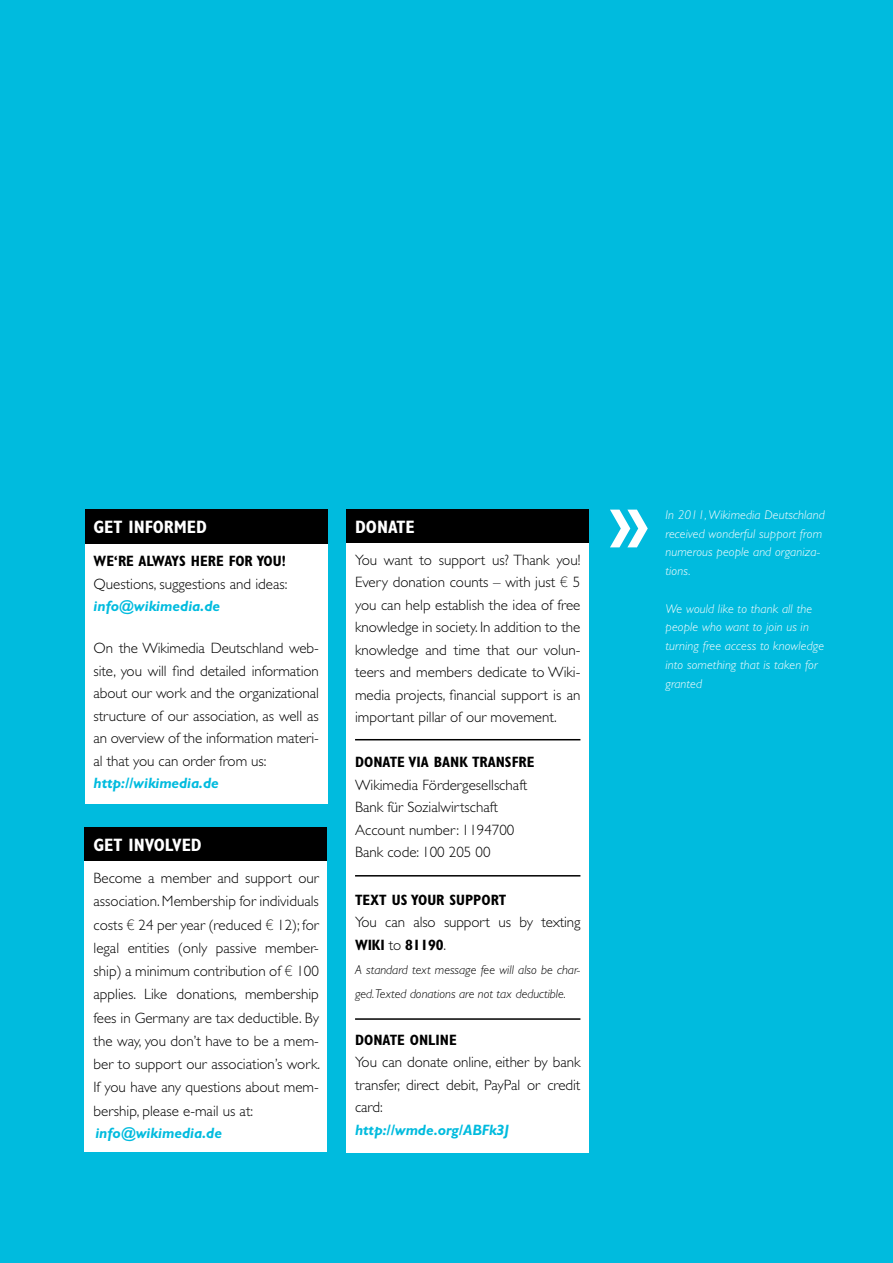
<style>
.page{position:relative;width:893px;height:1263px;background:#00bbde}
.page>*{position:absolute;margin:0;border:0;box-sizing:border-box;transform-origin:0 0}
.t1{font:700 condensed 82.2px "Gill Sans";color:#fff}
.t2{font:700 condensed 18px "Gill Sans";color:#fff}
.t3{font:300 15px/22.5px "Gill Sans";color:#000;text-align:justify}
.t4{font:italic 700 15px "Gill Sans";letter-spacing:-.005em;color:#00bbde}
.t5{font:700 condensed 15px "Gill Sans";color:#000}
.t6{font:italic 300 12.75px/18.8px "Gill Sans";letter-spacing:.01em;color:#fff}
.t7{font:italic 300 12.75px/24px "Gill Sans";color:#000}
.s1{font-family:"Helvetica Neue";font-weight:100}
.s2{font-weight:700;font-stretch:condensed}
</style>
<div class="page">
<div style="left:85px;top:543px;width:242px;height:261px;background:#fff"></div>
<div style="left:347px;top:509px;width:242px;height:34px;background:#000"></div>
<div style="left:85px;top:827px;width:242px;height:34px;background:#000"></div>
<div style="left:85px;top:509px;width:242px;height:34px;background:#000"></div>
<div style="left:85px;top:861px;width:242px;height:291px;background:#fff"></div>
<div style="left:347px;top:543px;width:242px;height:609px;background:#fff"></div>
<hr style="left:355px;top:739px;width:225px;height:1px;background:#000">
<hr style="left:355px;top:875px;width:225px;height:1px;background:#000">
<hr style="left:355px;top:1018px;width:225px;height:2px;background:#000">
<p class="t2" style="left:94px;top:517px;width:115px">GET INFORMED</p>
<p class="t5" style="left:94px;top:552px;width:194px">WE‘RE ALWAYS HERE FOR YOU!</p>
<p class="t3" style="left:94px;top:573px;width:195px">Questions, suggestions and ideas:</p>
<p class="t4" style="left:94px;top:598px;width:128px">info@wikimedia.de</p>
<p class="t3" style="left:94px;top:637px;width:227px">On the Wikimedia Deutschland web&shy;site, you will find detailed information about our work and the organizational structure of our association, as well as an overview of the information materi&shy;al that you can order from us:</p>
<p class="t4" style="left:94px;top:775px;width:127px">http://wikimedia.de</p>
<p class="t2" style="left:94px;top:834px;width:110px">GET INVOLVED</p>
<p class="t3" style="left:94px;top:866px;width:228px;line-height:23.2px">Become a member and support our association. Membership for individuals costs <span class="s1">€</span> 24 per year (reduced <span class="s1">€</span> 12); for legal entities (only passive member&shy;ship) a minimum contribution of <span class="s1">€</span> 100 applies. Like donations, membership fees in Germany are tax deductible. By the way, you don’t have to be a mem&shy;ber to support our association’s work.<br>If you have any questions about mem&shy;bership, please e-mail us at:</p>
<p class="t4" style="left:95px;top:1124px;width:128px">info@wikimedia.de</p>
<p class="t2" style="left:355px;top:517px;width:61px">DONATE</p>
<p class="t3" style="left:355px;top:549px;width:227px">You want to support us? Thank you!<br>Every donation counts – with just <span class="s1">€</span> 5 you can help establish the idea of free knowledge in society. In addition to the knowledge and time that our volun&shy;teers and members dedicate to Wiki&shy;media projects, financial support is an important pillar of our movement.</p>
<p class="t5" style="left:355px;top:753px;width:181px">DONATE VIA BANK TRANSFRE</p>
<p class="t3" style="left:355px;top:774px;width:174px;text-align:left">Wikimedia Fördergesellschaft<br>Bank für Sozialwirtschaft<br>Account number: 1194700<br>Bank code: 100 205 00</p>
<p class="t5" style="left:355px;top:891px;width:153px">TEXT US YOUR SUPPORT</p>
<p class="t3" style="left:355px;top:911px;width:227px">You can also support us by texting<br><span class="s2">WIKI</span> to <span class="s2">81190</span>.</p>
<p class="t7" style="left:355px;top:957px;width:227px">A standard text message fee will also be char&shy;ged. Texted donations are not tax deductible.</p>
<p class="t5" style="left:355px;top:1031px;width:103px">DONATE ONLINE</p>
<p class="t3" style="left:355px;top:1051px;width:227px">You can donate online, either by bank transfer, direct debit, PayPal or credit card:</p>
<p class="t4" style="left:355px;top:1121px;width:156px">http://wmde.org/ABFk3J</p>
<h1 class="t1" style="left:608px;top:471px;width:43px">»</h1>
<p class="t6" style="left:665px;top:505px;width:161px">In 2011, Wikimedia Deutschland received wonderful support from numerous people and organiza&shy;tions.</p>
<p class="t6" style="left:665px;top:599px;width:160px">We would like to thank all the people who want to join us in turning free access to knowledge into something that is taken for granted</p>
</div>
